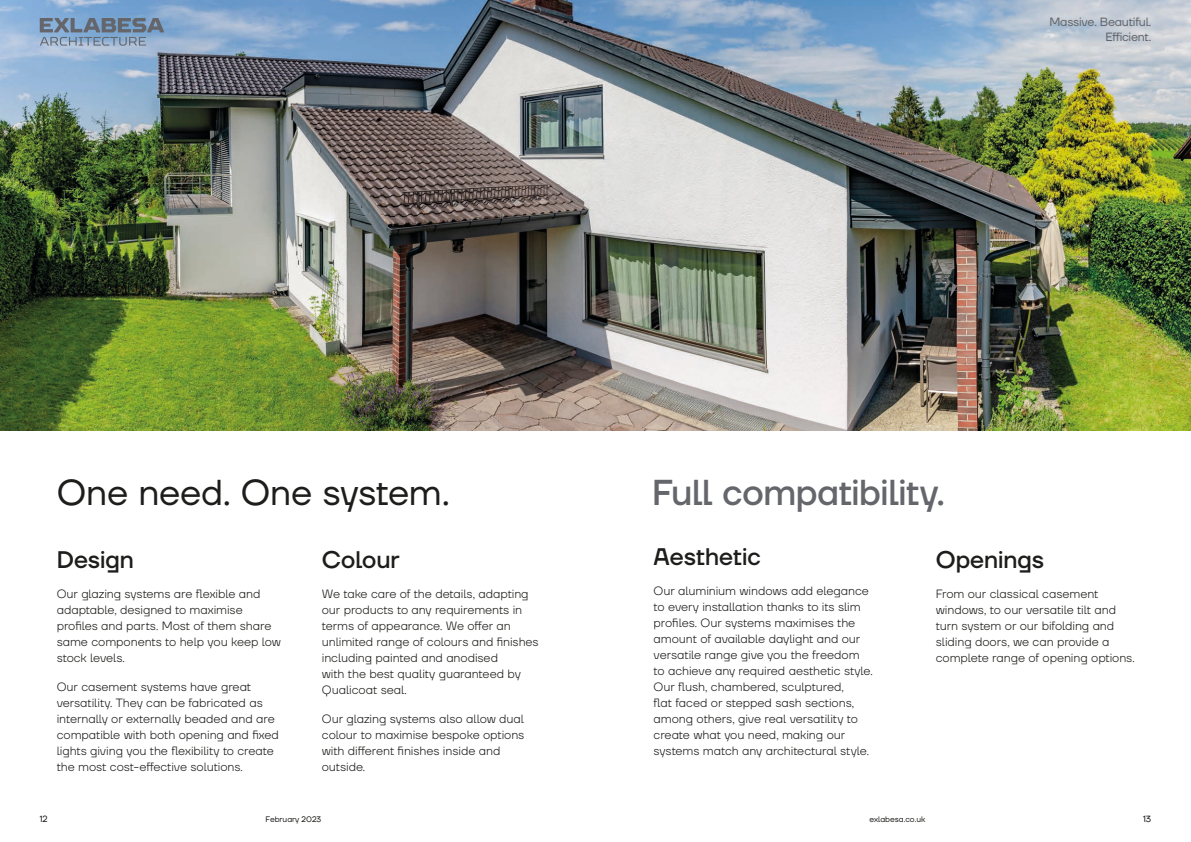
<style>
.page{position:relative;width:1191px;height:842px;background:#fff}
.page>*{position:absolute;margin:0;border:0;box-sizing:border-box;transform-origin:0 0}
.t1{font:36px "TT Firs Neue";letter-spacing:-.01em;color:#1d1d1b}
.t2{font:500 36px "TT Firs Neue";letter-spacing:-.01em;color:#64666b}
.t3{font:500 24px "TT Firs Neue";color:#1d1d1b}
.t4{font:300 12px/16px "TT Firs Neue";letter-spacing:-.01em;color:#1d1d1b}
.t5{font:12px/14.4px "TT Firs Neue";letter-spacing:-.02em;color:#64666b;text-align:right}
.t6{font:9px "TT Firs Neue";color:#1d1d1b}
.t7{font:8px "TT Firs Neue";color:#1d1d1b}
</style>
<div class="page">
<img style="left:0;top:0;width:1191px;height:431px">
<svg style="left:40px;top:18px;width:124px;height:28px;background:#7b92ac"></svg>
<p class="t5" style="left:1049px;top:15px;width:103px">Massive. Beautiful.<br>Efficient.</p>
<h1 class="t1" style="left:57px;top:467px;width:394px">One need. One system.</h1>
<h2 class="t3" style="left:57px;top:543px;width:79px">Design</h2>
<p class="t4" style="left:57px;top:585px;width:226px">Our glazing systems are flexible and adaptable, designed to maximise profiles and parts. Most of them share same components to help you keep low stock levels.</p>
<p class="t4" style="left:57px;top:678px;width:224px">Our casement systems have great versatility. They can be fabricated as internally or externally beaded and are compatible with both opening and fixed lights giving you the flexibility to create the most cost-effective solutions.</p>
<h2 class="t3" style="left:322px;top:543px;width:80px">Colour</h2>
<p class="t4" style="left:322px;top:585px;width:218px">We take care of the details, adapting our products to any requirements in terms of appearance. We offer an unlimited range of colours and finishes including painted and anodised<br>with the best quality guaranteed by<br>Qualicoat seal.</p>
<p class="t4" style="left:322px;top:710px;width:204px">Our glazing systems also allow dual colour to maximise bespoke options with different finishes inside and outside.</p>
<h1 class="t2" style="left:652px;top:467px;width:294px">Full compatibility.</h1>
<h2 class="t3" style="left:653px;top:540px;width:109px">Aesthetic</h2>
<p class="t4" style="left:653px;top:583px;width:221px">Our aluminium windows add elegance to every installation thanks to its slim profiles. Our systems maximises the amount of available daylight and our versatile range give you the freedom to achieve any required aesthetic style.<br>Our flush, chambered, sculptured,<br>flat faced or stepped sash sections, among others, give real versatility to create what you need, making our systems match any architectural style.</p>
<h2 class="t3" style="left:935px;top:543px;width:110px">Openings</h2>
<p class="t4" style="left:935px;top:585px;width:200px">From our classical casement windows, to our versatile tilt and turn system or our bifolding and sliding doors, we can provide a complete range of opening options.</p>
<p class="t6" style="left:40px;top:813px;width:10px">12</p>
<p class="t7" style="left:266px;top:814px;width:57px">February 2023</p>
<p class="t7" style="left:869px;top:814px;width:57px">exlabesa.co.uk</p>
<p class="t6" style="left:1143px;top:813px;width:10px">13</p>
</div>
